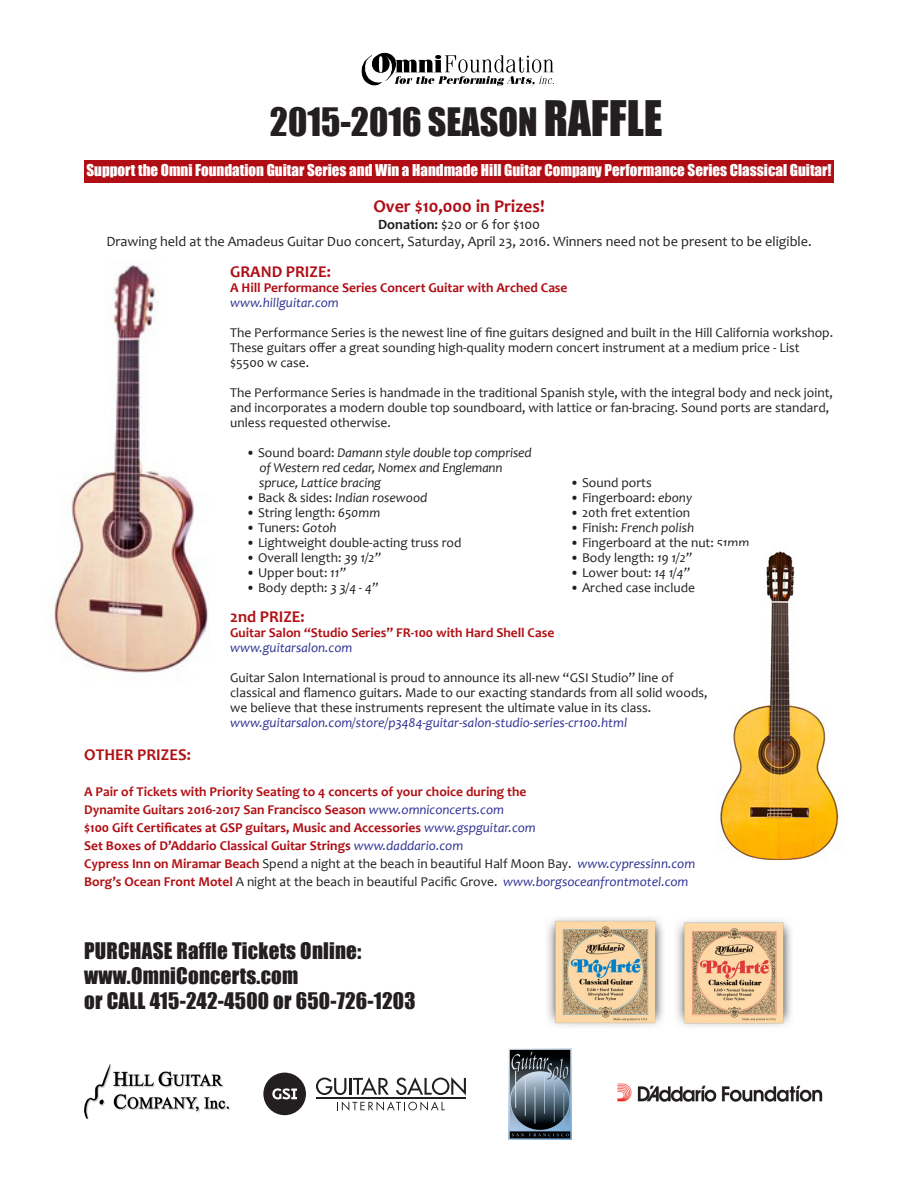
<style>
.page{position:relative;width:918px;height:1188px;background:#fff}
.page>*{position:absolute;margin:0;border:0;box-sizing:border-box;transform-origin:0 0}
.t1{font:36px "Impact";color:#231f20}
.t2{font:21px "Impact";letter-spacing:.01em;color:#231f20}
.t3{font:700 18px "Candara";color:#b00d15}
.t4{font:700 16.5px "Candara";color:#b11115}
.t5{font:700 16.5px "Candara";color:#b00d15}
.t6{font:15px "Impact";color:#fff}
.t7{font:14.25px "Candara";color:#231f20}
.t8{font:13.5px/15px "Candara";color:#231f20}
.t9{font:700 13.5px "Candara";color:#b00d15}
.t10{font:700 13.5px "Candara";color:#b11115}
.t11{font:italic 13.5px "Candara";letter-spacing:-.01em;color:#231f20}
.t12{font:italic 13.5px "Candara";color:#2e3092}
.s1{font-size:45px}
.s2{font-weight:700}
.s3{font-style:normal}
.s4{font-style:italic}
.s5{font-weight:400;font-style:italic;color:#2e3092}
.s6{font-weight:700;color:#b11115}
.s7{font-style:italic;color:#2e3092}
</style>
<div class="page">
<div style="left:84px;top:160px;width:750px;height:23px;background:#b00d15"></div>
<img style="left:52px;top:264px;width:157px;height:409px">
<img style="left:84px;top:1065px;width:146px;height:53px">
<img style="left:508px;top:1048px;width:63px;height:92px">
<img style="left:547px;top:918px;width:116px;height:108px">
<img style="left:676px;top:920px;width:115px;height:107px">
<img style="left:617px;top:1083px;width:206px;height:19px">
<svg style="left:362px;top:53px;width:192px;height:33px"></svg>
<img style="left:715px;top:551px;width:125px;height:309px">
<svg style="left:337px;top:1101px;width:108px;height:10px"></svg>
<svg style="left:316px;top:1077px;width:73px;height:18px"></svg>
<svg style="left:396px;top:1077px;width:70px;height:18px"></svg>
<hr style="left:316px;top:1098px;width:150px;height:1px;background:#231f20">
<div style="left:263px;top:1073px;width:43px;height:42px;background:#231f20;border-radius:50%"></div>
<svg style="left:272px;top:1088px;width:25px;height:11px"></svg>
<p class="t1" style="left:270px;top:100px;width:394px">2015-2016 SEASON <span class="s1">RAFFLE</span></p>
<p class="t6" style="left:86px;top:161px;width:747px">Support the Omni Foundation Guitar Series and Win a Handmade Hill Guitar Company Performance Series Classical Guitar!</p>
<p class="t3" style="left:373px;top:195px;width:173px">Over $10,000 in Prizes!</p>
<p class="t7" style="left:378px;top:215px;width:163px"><span class="s2">Donation:</span> $20 or 6 for $100</p>
<p class="t7" style="left:106px;top:232px;width:707px">Drawing held at the Amadeus Guitar Duo concert, Saturday, April 23, 2016. Winners need not be present to be eligible.</p>
<p class="t5" style="left:230px;top:261px;width:102px">GRAND PRIZE:</p>
<p class="t9" style="left:230px;top:279px;width:339px">A Hill Performance Series Concert Guitar with Arched Case</p>
<p class="t12" style="left:230px;top:294px;width:110px">www.hillguitar.com</p>
<p class="t8" style="left:230px;top:325px;width:604px">The Performance Series is the newest line of fine guitars designed and built in the Hill California workshop.<br>These guitars offer a great sounding high-quality modern concert instrument at a medium price - List $5500 w case.</p>
<p class="t8" style="left:230px;top:385px;width:604px">The Performance Series is handmade in the traditional Spanish style, with the integral body and neck joint, and incorporates a modern double top soundboard, with lattice or fan-bracing. Sound ports are standard, unless requested otherwise.</p>
<p class="t11" style="left:246px;top:444px;width:287px"><span class="s3">• Sound board:</span> Damann style double top comprised</p>
<p class="t11" style="left:259px;top:459px;width:245px">of Western red cedar, Nomex and Englemann</p>
<p class="t11" style="left:259px;top:474px;width:123px">spruce, Lattice bracing</p>
<p class="t8" style="left:570px;top:475px;width:83px">• Sound ports</p>
<p class="t11" style="left:246px;top:489px;width:183px"><span class="s3">• Back &amp; sides:</span> Indian rosewood</p>
<p class="t8" style="left:570px;top:490px;width:123px">• Fingerboard: <span class="s4">ebony</span></p>
<p class="t8" style="left:246px;top:505px;width:136px">• String length: <span class="s4">650mm</span></p>
<p class="t8" style="left:570px;top:505px;width:122px">• 20th fret extention</p>
<p class="t8" style="left:246px;top:520px;width:92px">• Tuners: <span class="s4">Gotoh</span></p>
<p class="t11" style="left:570px;top:519px;width:125px"><span class="s3">• Finish:</span> French polish</p>
<p class="t8" style="left:246px;top:535px;width:217px">• Lightweight double-acting truss rod</p>
<p class="t8" style="left:570px;top:535px;width:181px">• Fingerboard at the nut: <span class="s4">51mm</span></p>
<p class="t8" style="left:246px;top:550px;width:137px">• Overall length: <span class="s4">39 1/2”</span></p>
<p class="t8" style="left:570px;top:550px;width:124px">• Body length: <span class="s4">19 1/2”</span></p>
<p class="t8" style="left:246px;top:565px;width:102px">• Upper bout: <span class="s4">11”</span></p>
<p class="t8" style="left:570px;top:565px;width:122px">• Lower bout: <span class="s4">14 1/4”</span></p>
<p class="t8" style="left:246px;top:580px;width:134px">• Body depth: <span class="s4">3 3/4 - 4”</span></p>
<p class="t8" style="left:570px;top:580px;width:126px">• Arched case include</p>
<p class="t4" style="left:230px;top:606px;width:76px">2nd PRIZE:</p>
<p class="t10" style="left:230px;top:624px;width:326px">Guitar Salon “Studio Series” FR-100 with Hard Shell Case</p>
<p class="t12" style="left:230px;top:639px;width:124px">www.guitarsalon.com</p>
<p class="t8" style="left:230px;top:670px;width:445px">Guitar Salon International is proud to announce its all-new “GSI Studio” line of</p>
<p class="t8" style="left:230px;top:685px;width:479px">classical and flamenco guitars. Made to our exacting standards from all solid woods, we believe that these instruments represent the ultimate value in its class.</p>
<p class="t12" style="left:230px;top:714px;width:399px">www.guitarsalon.com/store/p3484-guitar-salon-studio-series-cr100.html</p>
<p class="t4" style="left:84px;top:744px;width:108px">OTHER PRIZES:</p>
<p class="t10" style="left:84px;top:783px;width:444px">A Pair of Tickets with Priority Seating to 4 concerts of your choice during the</p>
<p class="t10" style="left:84px;top:801px;width:421px">Dynamite Guitars 2016-2017 San Francisco Season <span class="s5">www.omniconcerts.com</span></p>
<p class="t9" style="left:84px;top:819px;width:453px">$100 Gift Certificates at GSP guitars, Music and Accessories <span class="s5">www.gspguitar.com</span></p>
<p class="t9" style="left:84px;top:837px;width:381px">Set Boxes of D’Addario Classical Guitar Strings <span class="s5">www.daddario.com</span></p>
<p class="t8" style="left:84px;top:856px;width:613px"><span class="s6">Cypress Inn on Miramar Beach</span> Spend a night at the beach in beautiful Half Moon Bay. <span class="s7">www.cypressinn.com</span></p>
<p class="t8" style="left:84px;top:874px;width:606px"><span class="s6">Borg’s Ocean Front Motel</span> A night at the beach in beautiful Pacific Grove. <span class="s7">www.borgsoceanfrontmotel.com</span></p>
<p class="t2" style="left:84px;top:938px;width:279px">PURCHASE Raffle Tickets Online:</p>
<p class="t2" style="left:84px;top:963px;width:216px">www.OmniConcerts.com</p>
<p class="t2" style="left:84px;top:988px;width:333px">or CALL 415-242-4500 or 650-726-1203</p>
</div>
